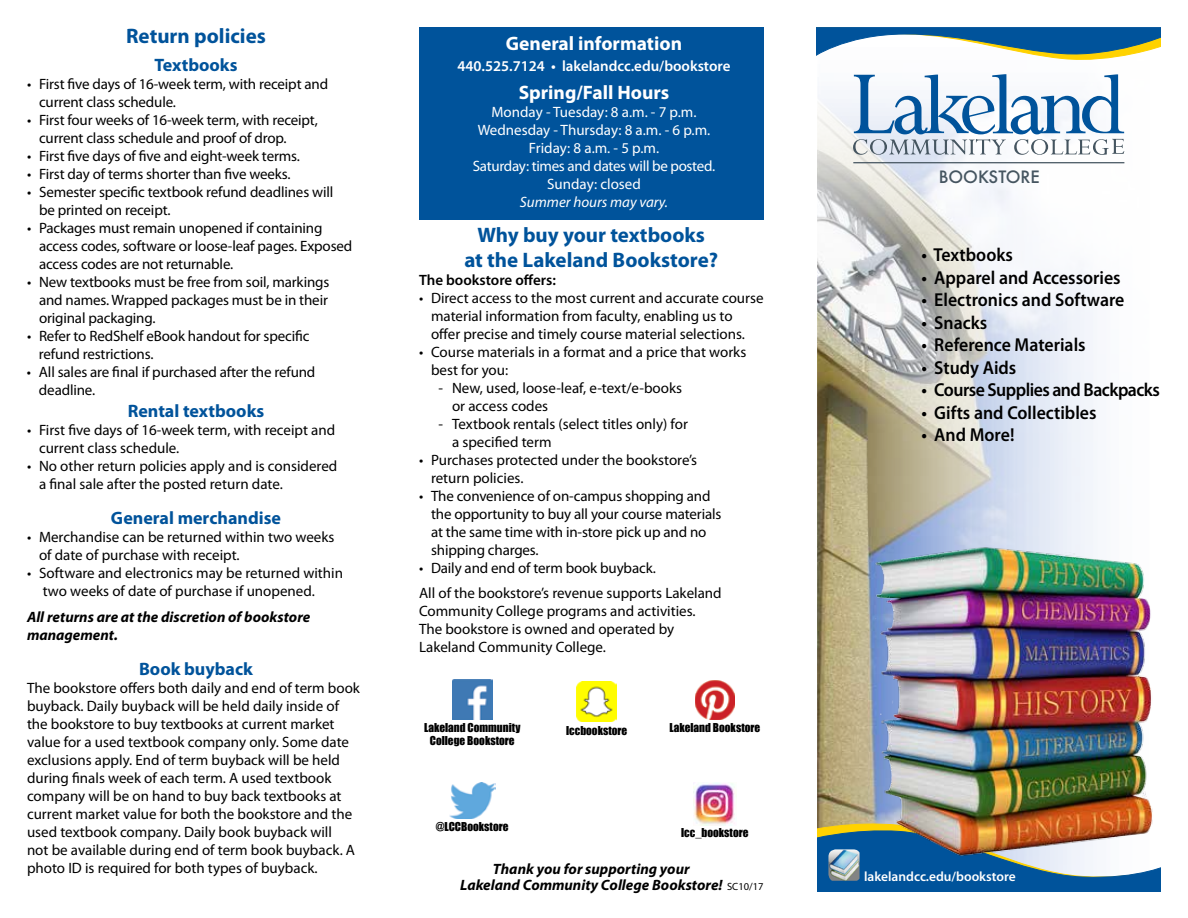
<style>
.page{position:relative;width:1188px;height:918px;background:#fff}
.page>*{position:absolute;margin:0;border:0;box-sizing:border-box;transform-origin:0 0}
.t1{font:700 21px/25.2px "Myriad Pro";color:#00539b;text-align:center}
.t2{font:700 19.5px "Myriad Pro";color:#fff}
.t3{font:600 18.75px "Myriad Pro";color:#000;scale:.95 1}
.t4{font:600 18.75px "Myriad Pro";letter-spacing:-.03em;color:#000;scale:.95 1}
.t5{font:700 18px "Myriad Pro";color:#00539b}
.t6{font:500 16.5px "Futura";letter-spacing:-.005em;color:#455560}
.t7{font:15px/18px "Myriad Pro";color:#000}
.t8{font:15px/18px "Myriad Pro";letter-spacing:-.01em;color:#fff;text-align:center}
.t9{font:italic 700 15px/18px "Myriad Pro";color:#000}
.t10{font:600 15px "Myriad Pro";color:#fff}
.t11{font:600 15px "Myriad Pro";color:#000}
.t12{font:italic 15px "Myriad Pro";color:#fff}
.t13{font:600 13.5px "Myriad Pro";color:#fff}
.t14{font:11.25px/13.5px "Impact";color:#000;text-align:center}
.t15{font:10.5px "Myriad Pro";color:#000}
</style>
<div class="page">
<img style="left:818px;top:94px;width:307px;height:426px">
<svg style="left:816px;top:27px;width:345px;height:33px"></svg>
<svg style="left:853px;top:74px;width:271px;height:81px"></svg>
<hr style="left:853px;top:162px;width:271px;height:1px;background:#455560">
<svg style="left:818px;top:861px;width:343px;height:31px;background:#2a6ea8"></svg>
<img style="left:817px;top:520px;width:336px;height:341px">
<img style="left:828px;top:849px;width:32px;height:32px">
<img style="left:452px;top:680px;width:40px;height:40px">
<img style="left:693px;top:782px;width:42px;height:43px">
<img style="left:449px;top:782px;width:46px;height:37px">
<img style="left:577px;top:682px;width:40px;height:39px">
<img style="left:695px;top:680px;width:40px;height:40px">
<div style="left:419px;top:27px;width:345px;height:193px;background:#00539b"></div>
<h1 class="t1" style="left:126px;top:23px;width:141px">Return policies</h1>
<p class="t5" style="left:154px;top:54px;width:85px">Textbooks</p>
<p class="t7" style="left:39px;top:75px;width:291px;text-indent:-12px">• First five days of 16-week term, with receipt and current class schedule.</p>
<p class="t7" style="left:39px;top:111px;width:280px;text-indent:-12px">• First four weeks of 16-week term, with receipt, current class schedule and proof of drop.</p>
<p class="t7" style="left:27px;top:147px;width:274px">• First five days of five and eight-week terms.</p>
<p class="t7" style="left:27px;top:165px;width:265px">• First day of terms shorter than five weeks.</p>
<p class="t7" style="left:39px;top:183px;width:296px;text-indent:-12px">• Semester specific textbook refund deadlines will be printed on receipt.</p>
<p class="t7" style="left:39px;top:219px;width:315px;text-indent:-12px">• Packages must remain unopened if containing access codes, software or loose-leaf pages. Exposed access codes are not returnable.</p>
<p class="t7" style="left:39px;top:273px;width:292px;text-align:justify;text-indent:-12px">• New textbooks must be free from soil, markings and names. Wrapped packages must be in their original packaging.</p>
<p class="t7" style="left:39px;top:327px;width:272px;text-indent:-12px">• Refer to RedShelf eBook handout for specific refund restrictions.</p>
<p class="t7" style="left:39px;top:363px;width:278px;text-indent:-12px">• All sales are final if purchased after the refund deadline.</p>
<p class="t5" style="left:128px;top:399px;width:138px">Rental textbooks</p>
<p class="t7" style="left:39px;top:421px;width:298px;text-indent:-12px">• First five days of 16-week term, with receipt and current class schedule.</p>
<p class="t7" style="left:39px;top:457px;width:300px;text-indent:-12px">• No other return policies apply and is considered a final sale after the posted return date.</p>
<p class="t5" style="left:111px;top:506px;width:172px">General merchandise</p>
<p class="t7" style="left:39px;top:528px;width:297px;text-indent:-12px">• Merchandise can be returned within two weeks of date of purchase with receipt.</p>
<p class="t7" style="left:43px;top:564px;width:302px;text-indent:-16px">• Software and electronics may be returned within two weeks of date of purchase if unopened.</p>
<p class="t9" style="left:27px;top:607px;width:285px">All returns are at the discretion of bookstore management.</p>
<p class="t5" style="left:139px;top:657px;width:116px">Book buyback</p>
<p class="t7" style="left:27px;top:678px;width:335px">The bookstore offers both daily and end of term book buyback. Daily buyback will be held daily inside of the bookstore to buy textbooks at current market value for a used textbook company only. Some date exclusions apply. End of term buyback will be held during finals week of each term. A used textbook company will be on hand to buy back textbooks at current market value for both the bookstore and the used textbook company. Daily book buyback will<br>not be available during end of term book buyback. A photo ID is required for both types of buyback.</p>
<h2 class="t2" style="left:506px;top:31px;width:178px">General information</h2>
<p class="t10" style="left:457px;top:56px;width:275px">440.525.7124 • lakelandcc.edu/bookstore</p>
<h2 class="t2" style="left:519px;top:79px;width:152px">Spring/Fall Hours</h2>
<p class="t8" style="left:473px;top:102px;width:244px">Monday - Tuesday: 8 a.m. - 7 p.m.<br>Wednesday - Thursday: 8 a.m. - 6 p.m.<br>Friday: 8 a.m. - 5 p.m.<br>Saturday: times and dates will be posted.<br>Sunday: closed</p>
<p class="t12" style="left:520px;top:192px;width:150px">Summer hours may vary.</p>
<h1 class="t1" style="left:464px;top:221px;width:255px">Why buy your textbooks<br>at the Lakeland Bookstore?</h1>
<p class="t11" style="left:419px;top:270px;width:138px">The bookstore offers:</p>
<p class="t7" style="left:431px;top:288px;width:334px;text-indent:-12px">• Direct access to the most current and accurate course material information from faculty, enabling us to offer precise and timely course material selections.</p>
<p class="t7" style="left:431px;top:342px;width:317px;text-indent:-12px">• Course materials in a format and a price that works best for you:</p>
<p class="t7" style="left:452px;top:378px;width:232px;text-indent:-14px">- New, used, loose-leaf, e-text/e-books or access codes</p>
<p class="t7" style="left:452px;top:414px;width:237px;text-indent:-14px">- Textbook rentals (select titles only) for a specified term</p>
<p class="t7" style="left:431px;top:450px;width:268px;text-indent:-12px">• Purchases protected under the bookstore’s return policies.</p>
<p class="t7" style="left:431px;top:486px;width:292px;text-indent:-12px">• The convenience of on-campus shopping and the opportunity to buy all your course materials at the same time with in-store pick up and no shipping charges.</p>
<p class="t7" style="left:419px;top:555px;width:304px;line-height:24.8px">• Daily and end of term book buyback.<br>All of the bookstore’s revenue supports Lakeland</p>
<p class="t7" style="left:419px;top:601px;width:278px">Community College programs and activities.<br>The bookstore is owned and operated by<br>Lakeland Community College.</p>
<p class="t14" style="left:424px;top:720px;width:98px">Lakeland Community<br>College Bookstore</p>
<p class="t14" style="left:436px;top:819px;width:74px">@LCCBookstore</p>
<p class="t14" style="left:566px;top:723px;width:63px">lccbookstore</p>
<p class="t14" style="left:669px;top:720px;width:92px">Lakeland Bookstore</p>
<p class="t14" style="left:681px;top:826px;width:69px">lcc_bookstore</p>
<p class="t9" style="left:460px;top:860px;width:264px;line-height:16.5px;text-align:center">Thank you for supporting your<br>Lakeland Community College Bookstore!</p>
<p class="t15" style="left:727px;top:880px;width:38px">SC10/17</p>
<p class="t6" style="left:939px;top:166px;width:103px">BOOKSTORE</p>
<p class="t3" style="left:921px;top:243px;width:98px">• Textbooks</p>
<p class="t3" style="left:921px;top:266px;width:211px">• Apparel and Accessories</p>
<p class="t3" style="left:921px;top:288px;width:215px">• Electronics and Software</p>
<p class="t3" style="left:921px;top:311px;width:71px">• Snacks</p>
<p class="t3" style="left:921px;top:333px;width:174px">• Reference Materials</p>
<p class="t3" style="left:921px;top:356px;width:102px">• Study Aids</p>
<p class="t4" style="left:921px;top:378px;width:253px">• Course Supplies and Backpacks</p>
<p class="t3" style="left:921px;top:401px;width:186px">• Gifts and Collectibles</p>
<p class="t3" style="left:921px;top:423px;width:100px">• And More!</p>
<p class="t13" style="left:864px;top:867px;width:153px">lakelandcc.edu/bookstore</p>
</div>
